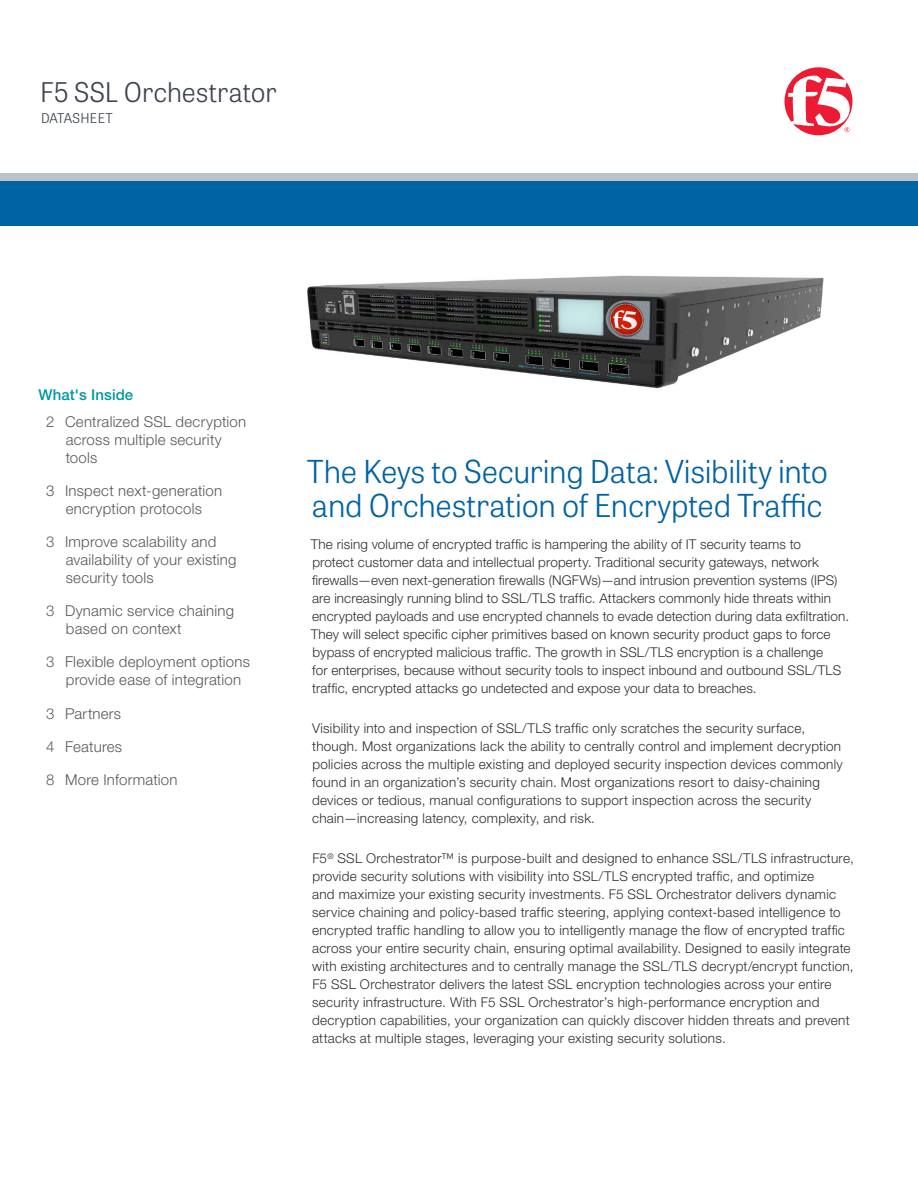
<style>
.page{position:relative;width:918px;height:1188px;background:#fff}
.page>*{position:absolute;margin:0;border:0;box-sizing:border-box;transform-origin:0 0}
.DS_headline{font:300 31.5px/34.5px "Tablet Gothic";letter-spacing:-.01em;color:#0063a4}
.DS_product_name{font:300 27px "Tablet Gothic";letter-spacing:-.005em;color:#3e444f}
.DS-New_Content{font:300 15px/18px "Helvetica Neue LT Std";letter-spacing:.015em;color:#57585a}
.DS_What_s_inside{font:500 15px "Helvetica Neue LT Std";letter-spacing:.005em;color:#0097a4}
.DS_intro{font:300 13.5px/18px "Helvetica Neue LT Std";letter-spacing:.015em;color:#312f30}
.PO_category{font:300 13.5px "Tablet Gothic";letter-spacing:.02em;color:#3e444f}
.s1{color:#595f6a}
</style>
<div class="page">
<img style="left:307px;top:275px;width:517px;height:114px">
<div style="left:0;top:175px;width:918px;height:51px;background:#0063a4"></div>
<div style="left:0;top:174px;width:918px;height:7px;background:#bdc1c8"></div>
<svg style="left:784px;top:67px;width:69px;height:68px"></svg>
<p class="DS_product_name" style="left:40px;top:74px;width:238px">F5 SSL Orchestrator</p>
<p class="PO_category" style="left:41px;top:109px;width:73px">DATASHEET</p>
<p class="DS_What_s_inside" style="left:38px;top:386px;width:96px">What's Inside</p>
<p class="DS-New_Content" style="left:66px;top:412px;width:182px;text-indent:-20px"><span class="s1">2</span> Centralized SSL decryption across multiple security tools</p>
<p class="DS-New_Content" style="left:46px;top:481px;width:178px;text-align:center">3 Inspect next-generation encryption protocols</p>
<p class="DS-New_Content" style="left:66px;top:533px;width:172px;text-indent:-20px"><span class="s1">3</span> Improve scalability and availability of your existing security tools</p>
<p class="DS-New_Content" style="left:66px;top:602px;width:170px;text-indent:-20px"><span class="s1">3</span> Dynamic service chaining based on context</p>
<p class="DS-New_Content" style="left:66px;top:653px;width:186px;text-indent:-20px"><span class="s1">3</span> Flexible deployment options provide ease of integration</p>
<p class="DS-New_Content" style="left:46px;top:704px;width:77px"><span class="s1">3</span> Partners</p>
<p class="DS-New_Content" style="left:46px;top:737px;width:78px"><span class="s1">4</span> Features</p>
<p class="DS-New_Content" style="left:46px;top:770px;width:133px"><span class="s1">8</span> More Information</p>
<p class="DS_headline" style="left:307px;top:453px;width:523px">The Keys to Securing Data: Visibility into and Orchestration of Encrypted Traffic</p>
<p class="DS_intro" style="left:311px;top:535px;width:540px">The rising volume of encrypted traffic is hampering the ability of IT security teams to<br>protect customer data and intellectual property. Traditional security gateways, network firewalls—even next-generation firewalls (NGFWs)—and intrusion prevention systems (IPS) are increasingly running blind to SSL/TLS traffic. Attackers commonly hide threats within encrypted payloads and use encrypted channels to evade detection during data exfiltration.<br>They will select specific cipher primitives based on known security product gaps to force bypass of encrypted malicious traffic. The growth in SSL/TLS encryption is a challenge<br>for enterprises, because without security tools to inspect inbound and outbound SSL/TLS traffic, encrypted attacks go undetected and expose your data to breaches.</p>
<p class="DS_intro" style="left:312px;top:719px;width:532px">Visibility into and inspection of SSL/TLS traffic only scratches the security surface, though. Most organizations lack the ability to centrally control and implement decryption policies across the multiple existing and deployed security inspection devices commonly found in an organization’s security chain. Most organizations resort to daisy-chaining devices or tedious, manual configurations to support inspection across the security chain—increasing latency, complexity, and risk.</p>
<p class="DS_intro" style="left:312px;top:849px;width:543px">F5<sup>®</sup> SSL Orchestrator™ is purpose-built and designed to enhance SSL/TLS infrastructure, provide security solutions with visibility into SSL/TLS encrypted traffic, and optimize<br>and maximize your existing security investments. F5 SSL Orchestrator delivers dynamic service chaining and policy-based traffic steering, applying context-based intelligence to encrypted traffic handling to allow you to intelligently manage the flow of encrypted traffic across your entire security chain, ensuring optimal availability. Designed to easily integrate with existing architectures and to centrally manage the SSL/TLS decrypt/encrypt function, F5 SSL Orchestrator delivers the latest SSL encryption technologies across your entire security infrastructure. With F5 SSL Orchestrator’s high-performance encryption and decryption capabilities, your organization can quickly discover hidden threats and prevent attacks at multiple stages, leveraging your existing security solutions.</p>
</div>
